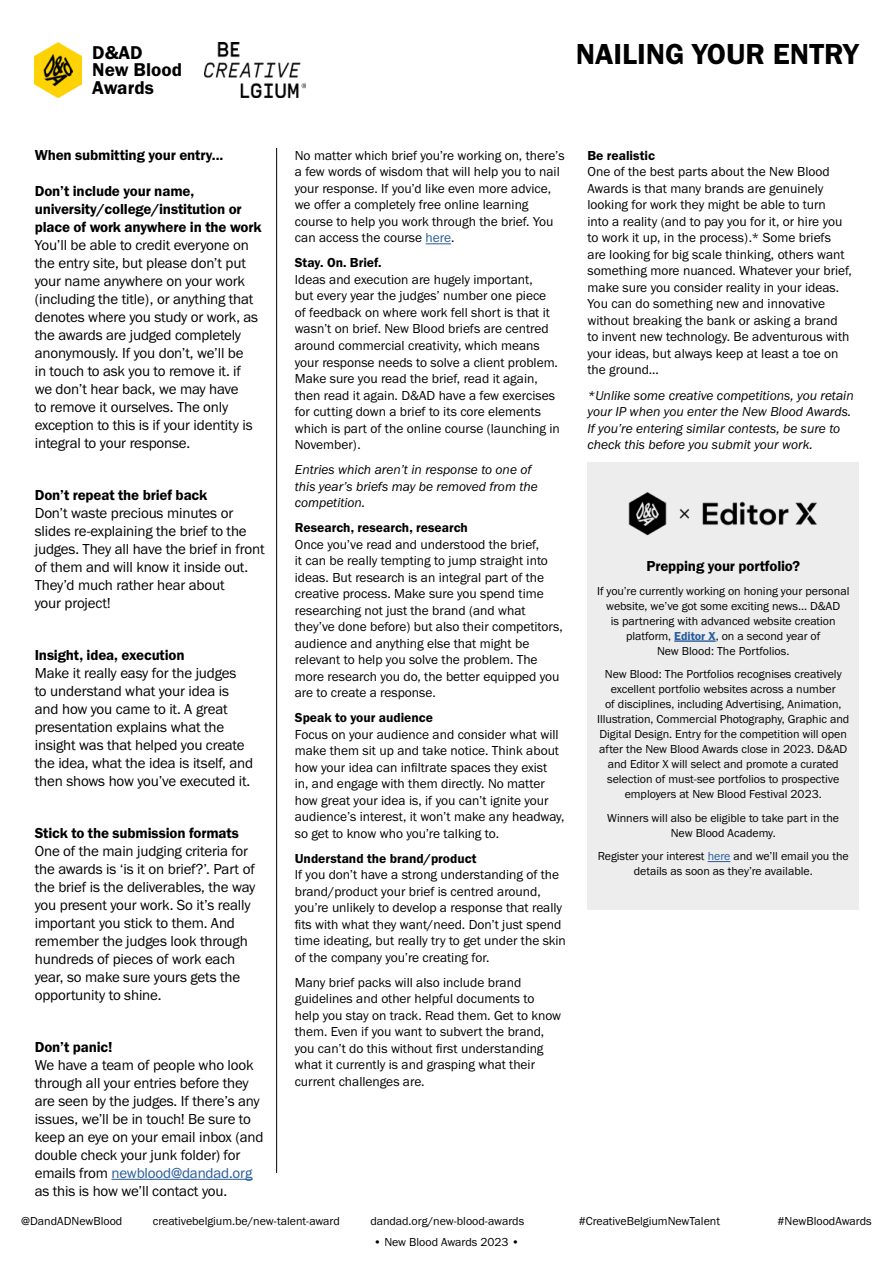
<style>
.page{position:relative;width:893px;height:1263px;background:#fff}
.page>*{position:absolute;margin:0;border:0;box-sizing:border-box;transform-origin:0 0}
.Side_Bar_info{font:30px "Franklin Gothic URW Dem";color:#000}
.t1{font:19.2px/17.2px "Franklin Gothic URW Dem";color:#000}
.Side_Bar_info-2{font:15px/18px "Franklin Gothic URW Boo";letter-spacing:-.01em;color:#000}
.Side_Bar_info-3{font:15px "Franklin Gothic URW Dem";letter-spacing:-.01em;color:#000}
.Brief_body_copy{font:15px "Franklin Gothic URW Dem";letter-spacing:-.01em;color:#000}
.Brief_body_copy-2{font:13.5px/16.5px "Franklin Gothic URW Boo";color:#000}
.Brief_body_copy-3{font:13.5px/16.5px "Franklin Gothic URW Boo Ita";color:#000}
.Brief_body_copy-4{font:12px/15px "Franklin Gothic URW Boo";color:#000;text-align:center}
.s1{font-family:"Franklin Gothic URW Dem"}
.s2{color:#275b9b}
.s3{font-family:"Franklin Gothic URW Dem";color:#275b9b}
</style>
<div class="page">
<svg style="left:276px;top:149px;width:1px;height:1024px"></svg>
<hr style="left:111px;top:1179px;width:141px;height:1px;background:#275b9b">
<img style="left:204px;top:43px;width:101px;height:54px">
<svg style="left:426px;top:243px;width:25px;height:1px"></svg>
<div style="left:587px;top:462px;width:272px;height:448px;background:#ededed"></div>
<hr style="left:674px;top:640px;width:42px;height:2px;background:#275b9b">
<svg style="left:708px;top:861px;width:22px;height:1px"></svg>
<img style="left:628px;top:492px;width:189px;height:44px">
<img style="left:34px;top:43px;width:48px;height:54px">
<h2 class="t1" style="left:92px;top:44px;width:91px">D&amp;AD<br>New Blood<br>Awards</h2>
<p class="Side_Bar_info-3" style="left:35px;top:145px;width:190px">When submitting your entry...</p>
<p class="Side_Bar_info-2" style="left:35px;top:181px;width:228px"><span class="s1">Don’t include your name, university/college/institution or place of work anywhere in the work </span>You’ll be able to credit everyone on the entry site, but please don’t put your name anywhere on your work (including the title), or anything that denotes where you study or work, as the awards are judged completely anonymously. If you don’t, we’ll be<br>in touch to ask you to remove it. if we don’t hear back, we may have<br>to remove it ourselves. The only exception to this is if your identity is integral to your response.</p>
<p class="Side_Bar_info-2" style="left:35px;top:485px;width:231px"><span class="s1">Don’t repeat the brief back<br></span>Don’t waste precious minutes or slides re-explaining the brief to the judges. They all have the brief in front of them and will know it inside out.<br>They’d much rather hear about<br>your project!</p>
<p class="Side_Bar_info-2" style="left:35px;top:645px;width:220px"><span class="s1">Insight, idea, execution<br></span>Make it really easy for the judges<br>to understand what your idea is and how you came to it. A great presentation explains what the insight was that helped you create the idea, what the idea is itself, and then shows how you’ve executed it.</p>
<p class="Side_Bar_info-2" style="left:35px;top:823px;width:222px"><span class="s1">Stick to the submission formats<br></span>One of the main judging criteria for the awards is ‘is it on brief?’. Part of the brief is the deliverables, the way you present your work. So it’s really important you stick to them. And remember the judges look through hundreds of pieces of work each year, so make sure yours gets the opportunity to shine.</p>
<p class="Side_Bar_info-2" style="left:35px;top:1037px;width:230px"><span class="s1">Don’t panic!<br></span>We have a team of people who look through all your entries before they are seen by the judges. If there’s any issues, we’ll be in touch! Be sure to keep an eye on your email inbox (and double check your junk folder) for emails from <span class="s2">newblood@dandad.org </span>as this is how we’ll contact you.</p>
<p class="Side_Bar_info" style="left:576px;top:35px;width:285px">NAILING YOUR ENTRY</p>
<p class="Brief_body_copy-2" style="left:295px;top:147px;width:271px">No matter which brief you’re working on, there’s a few words of wisdom that will help you to nail your response. If you’d like even more advice, we offer a completely free online learning course to help you work through the brief. You can access the course <span class="s2">here</span>.</p>
<p class="Brief_body_copy-2" style="left:295px;top:254px;width:266px"><span class="s1">Stay. On. Brief.<br></span>Ideas and execution are hugely important,<br>but every year the judges’ number one piece of feedback on where work fell short is that it wasn’t on brief. New Blood briefs are centred around commercial creativity, which means your response needs to solve a client problem.<br>Make sure you read the brief, read it again, then read it again. D&amp;AD have a few exercises for cutting down a brief to its core elements which is part of the online course (launching in November).</p>
<p class="Brief_body_copy-3" style="left:295px;top:461px;width:245px">Entries which aren’t in response to one of this year’s briefs may be removed from the competition.</p>
<p class="Brief_body_copy-2" style="left:295px;top:519px;width:269px"><span class="s1">Research, research, research<br></span>Once you’ve read and understood the brief,<br>it can be really tempting to jump straight into ideas. But research is an integral part of the creative process. Make sure you spend time researching not just the brand (and what they’ve done before) but also their competitors, audience and anything else that might be relevant to help you solve the problem. The more research you do, the better equipped you are to create a response.</p>
<p class="Brief_body_copy-2" style="left:295px;top:709px;width:271px"><span class="s1">Speak to your audience<br></span>Focus on your audience and consider what will make them sit up and take notice. Think about how your idea can infiltrate spaces they exist<br>in, and engage with them directly. No matter how great your idea is, if you can’t ignite your audience’s interest, it won’t make any headway, so get to know who you’re talking to.</p>
<p class="Brief_body_copy-2" style="left:295px;top:849px;width:273px"><span class="s1">Understand the brand/product<br></span>If you don’t have a strong understanding of the brand/product your brief is centred around, you’re unlikely to develop a response that really fits with what they want/need. Don’t just spend time ideating, but really try to get under the skin of the company you’re creating for.</p>
<p class="Brief_body_copy-2" style="left:295px;top:973px;width:268px">Many brief packs will also include brand guidelines and other helpful documents to help you stay on track. Read them. Get to know them. Even if you want to subvert the brand, you can’t do this without first understanding what it currently is and grasping what their current challenges are.</p>
<p class="Brief_body_copy-2" style="left:587px;top:147px;width:266px"><span class="s1">Be realistic<br></span>One of the best parts about the New Blood Awards is that many brands are genuinely looking for work they might be able to turn<br>into a reality (and to pay you for it, or hire you to work it up, in the process).* Some briefs are looking for big scale thinking, others want something more nuanced. Whatever your brief, make sure you consider reality in your ideas.<br>You can do something new and innovative without breaking the bank or asking a brand to invent new technology. Be adventurous with your ideas, but always keep at least a toe on the ground...</p>
<p class="Brief_body_copy-3" style="left:587px;top:386px;width:268px">*Unlike some creative competitions, you retain your IP when you enter the New Blood Awards.<br>If you’re entering similar contests, be sure to check this before you submit your work.</p>
<p class="Brief_body_copy" style="left:646px;top:557px;width:155px">Prepping your portfolio?</p>
<p class="Brief_body_copy-4" style="left:597px;top:583px;width:254px">If you’re currently working on honing your personal website, we’ve got some exciting news... D&amp;AD<br>is partnering with advanced website creation platform, <span class="s3">Editor X</span>, on a second year of<br>New Blood: The Portfolios.</p>
<p class="Brief_body_copy-4" style="left:597px;top:667px;width:254px">New Blood: The Portfolios recognises creatively excellent portfolio websites across a number<br>of disciplines, including Advertising, Animation, Illustration, Commercial Photography, Graphic and Digital Design. Entry for the competition will open after the New Blood Awards close in 2023. D&amp;AD and Editor X will select and promote a curated selection of must-see portfolios to prospective employers at New Blood Festival 2023.</p>
<p class="Brief_body_copy-4" style="left:607px;top:810px;width:233px">Winners will also be eligible to take part in the<br>New Blood Academy.</p>
<p class="Brief_body_copy-4" style="left:598px;top:849px;width:253px">Register your interest <span class="s2">here</span> and we’ll email you the details as soon as they’re available.</p>
<p class="Brief_body_copy-4" style="left:21px;top:1213px;width:103px">@DandADNewBlood</p>
<p class="Brief_body_copy-4" style="left:153px;top:1213px;width:189px">creativebelgium.be/new-talent-award</p>
<p class="Brief_body_copy-4" style="left:370px;top:1213px;width:155px">dandad.org/new-blood-awards</p>
<p class="Brief_body_copy-4" style="left:579px;top:1213px;width:143px">#CreativeBelgiumNewTalent</p>
<p class="Brief_body_copy-4" style="left:778px;top:1213px;width:96px">#NewBloodAwards</p>
<p class="Brief_body_copy-4" style="left:373px;top:1234px;width:148px">• New Blood Awards 2023 •</p>
</div>
